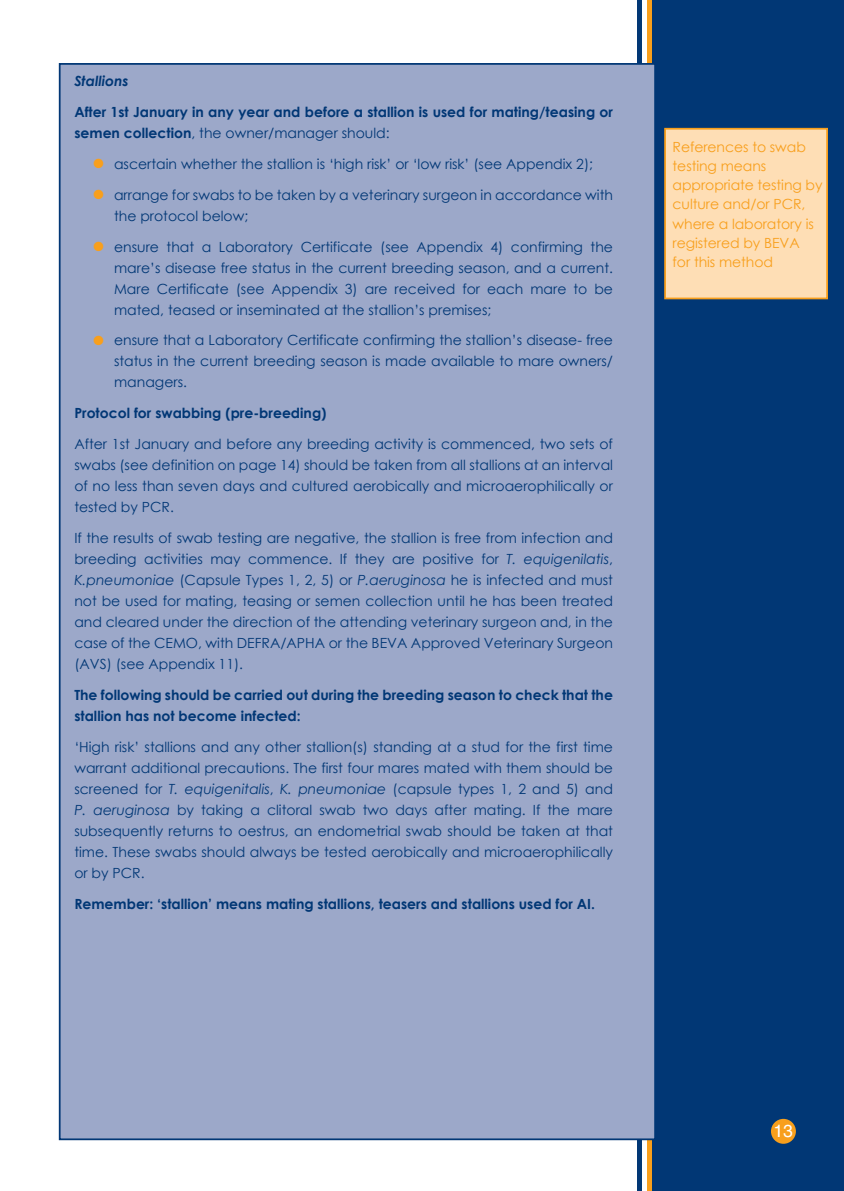
<style>
.page{position:relative;width:844px;height:1191px;background:#fff}
.page>*{position:absolute;margin:0;border:0;box-sizing:border-box;transform-origin:0 0}
.t1{font:17.5px "Helvetica LT Std";color:#fff}
.Body{font:14px/21px "Century Gothic";color:#013775;text-align:justify}
.Body-2{font:700 14px/21px "Century Gothic";color:#013775}
.t2{font:14px/19.2px "Century Gothic";letter-spacing:-.005em;color:#f89f1c}
.Body-3{font:italic 700 14px "Century Gothic";color:#013775}
.s1{font-weight:400}
.s2{font-weight:700;font-size:31.5px;color:#f89f1c}
.s3{font-style:italic}
</style>
<div class="page">
<div style="left:647px;top:0;width:196px;height:1191px;background:#013775"></div>
<div style="left:646px;top:0;width:5px;height:1191px;background:#f89f1c"></div>
<div style="left:636px;top:0;width:5px;height:1191px;background:#013775"></div>
<div style="left:664px;top:128px;width:163px;height:171px;background:#fedeb5;border:2px solid #f89f1c"></div>
<div style="left:770px;top:1118px;width:25px;height:25px;background:#f89f1c;border-radius:50%"></div>
<div style="left:59px;top:63px;width:596px;height:1077px;background:#9ca8c9;border:2px solid #013775"></div>
<p class="Body-3" style="left:74px;top:70px;width:56px">Stallions</p>
<p class="Body-2" style="left:74px;top:100px;width:540px">After 1st January in any year and before a stallion is used for mating/teasing or semen collection<span class="s1">, the owner/manager should:</span></p>
<p class="Body" style="left:89px;top:153px;width:505px"><span class="s2">•</span> ascertain whether the stallion is ‘high risk’ or ‘low risk’ (see Appendix 2);</p>
<p class="Body" style="left:114px;top:184px;width:500px;text-indent:-25px"><span class="s2">•</span> arrange for swabs to be taken by a veterinary surgeon in accordance with the protocol below;</p>
<p class="Body" style="left:114px;top:236px;width:500px;text-indent:-25px"><span class="s2">•</span> ensure that a Laboratory Certificate (see Appendix 4) confirming the mare’s disease free status in the current breeding season, and a current.<br>Mare Certificate (see Appendix 3) are received for each mare to be mated, teased or inseminated at the stallion’s premises;</p>
<p class="Body" style="left:114px;top:330px;width:500px;text-indent:-25px"><span class="s2">•</span> ensure that a Laboratory Certificate confirming the stallion’s disease- free status in the current breeding season is made available to mare owners/ managers.</p>
<p class="Body-2" style="left:74px;top:402px;width:254px">Protocol for swabbing (pre-breeding)</p>
<p class="Body" style="left:74px;top:433px;width:540px">After 1st January and before any breeding activity is commenced, two sets of swabs (see definition on page 14) should be taken from all stallions at an interval of no less than seven days and cultured aerobically and microaerophilically or tested by PCR.</p>
<p class="Body" style="left:74px;top:527px;width:540px">If the results of swab testing are negative, the stallion is free from infection and breeding activities may commence. If they are positive for <span class="s3">T. equigenilatis</span>, <span class="s3">K.pneumoniae</span> (Capsule Types 1, 2, 5) or <span class="s3">P.aeruginosa</span> he is infected and must not be used for mating, teasing or semen collection until he has been treated and cleared under the direction of the attending veterinary surgeon and, in the case of the CEMO, with DEFRA/APHA or the BEVA Approved Veterinary Surgeon (AVS) (see Appendix 11).</p>
<p class="Body-2" style="left:74px;top:684px;width:540px">The following should be carried out during the breeding season to check that the stallion has not become infected:</p>
<p class="Body" style="left:74px;top:736px;width:540px">‘High risk’ stallions and any other stallion(s) standing at a stud for the first time warrant additional precautions. The first four mares mated with them should be screened for <span class="s3">T. equigenitalis</span>, <span class="s3">K. pneumoniae</span> (capsule types 1, 2 and 5) and <span class="s3">P. aeruginosa</span> by taking a clitoral swab two days after mating. If the mare subsequently returns to oestrus, an endometrial swab should be taken at that time. These swabs should always be tested aerobically and microaerophilically or by PCR.</p>
<p class="Body-2" style="left:74px;top:893px;width:522px">Remember: ‘stallion’ means mating stallions, teasers and stallions used for AI.</p>
<p class="t2" style="left:672px;top:137px;width:151px">References to swab testing means appropriate testing by culture and/or PCR, where a laboratory is registered by BEVA<br>for this method</p>
<p class="t1" style="left:773px;top:1120px;width:21px">13</p>
</div>
